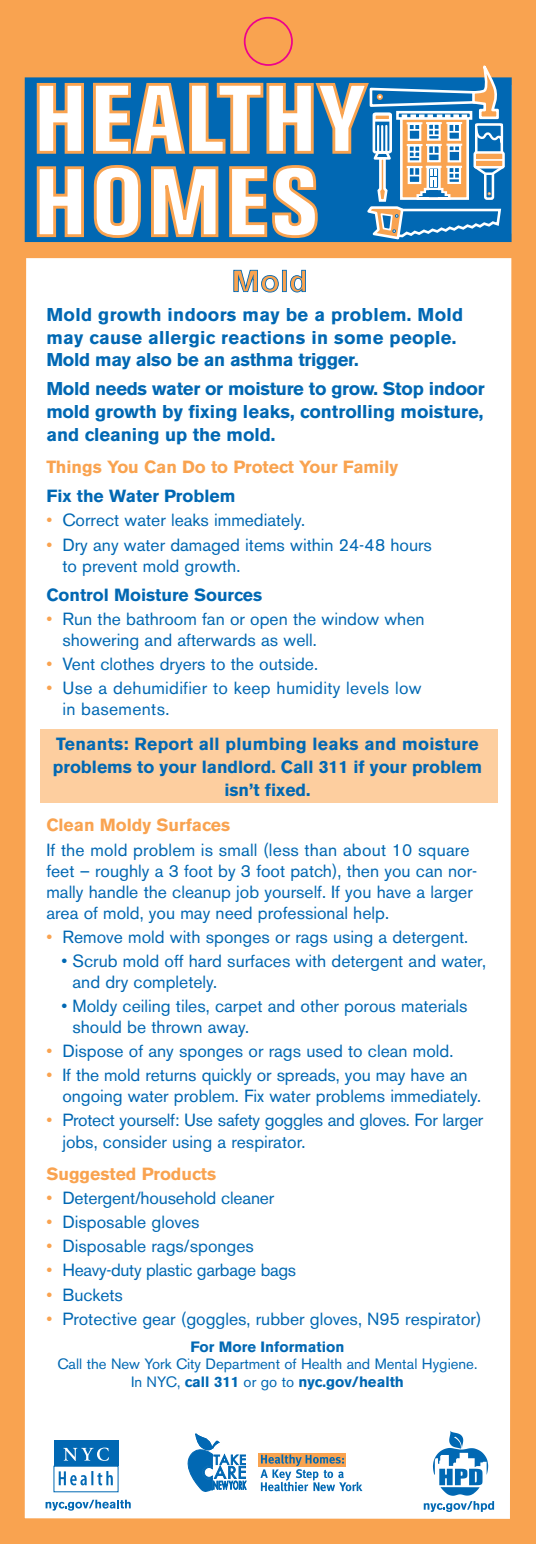
<style>
.page{position:relative;width:536px;height:1544px;background:#fff}
.page>*{position:absolute;margin:0;border:0;box-sizing:border-box;transform-origin:0 0}
.t1{font:700 18.38px/22.8px "Akzidenz Grotesk BE";color:#0168b3}
.t2{font:17.5px/21px "Akzidenz Grotesk BE";color:#0168b3}
.t3{font:700 17.5px/22.8px "Akzidenz Grotesk BE";color:#0168b3;text-align:center}
.t4{font:17.5px/21px "Akzidenz Grotesk BE";letter-spacing:-.02em;color:#0168b3}
.t5{font:700 17.5px "Akzidenz Grotesk BE";color:#f9a350}
.t6{font:14.88px/17.5px "Akzidenz Grotesk BE";color:#0168b3;text-align:center}
.t7{font:700 14.88px "Akzidenz Grotesk BE";color:#0168b3}
.s1{color:#f9a350}
.s2{font-weight:700}
</style>
<div class="page">
<div style="left:0;top:0;width:536px;height:1543px;background:#f9a350"></div>
<div style="left:24px;top:47px;width:488px;height:1472px;background:#fff"></div>
<div style="left:5px;top:234px;width:528px;height:24px;background:#f9a350"></div>
<div style="left:52px;top:1438px;width:68px;height:55px;background:#fff"></div>
<div style="left:54px;top:1440px;width:64px;height:26px;background:#0168b3"></div>
<svg style="left:63px;top:1447px;width:46px;height:14px"></svg>
<div style="left:54px;top:1465px;width:64px;height:27px;border:1px solid #0168b3"></div>
<svg style="left:59px;top:1471px;width:54px;height:15px"></svg>
<svg style="left:188px;top:1433px;width:58px;height:60px;background:#8ab9db"></svg>
<div style="left:258px;top:1453px;width:88px;height:14px;background:#f9a350"></div>
<svg style="left:260px;top:1454px;width:102px;height:37px"></svg>
<div style="left:25px;top:77px;width:486px;height:165px;background:#0168b3"></div>
<svg style="left:36px;top:83px;width:48px;height:71px;background:#d4ccc1"></svg>
<svg style="left:36px;top:166px;width:48px;height:72px;background:#d1cbc1"></svg>
<svg style="left:91px;top:67px;width:420px;height:173px"></svg>
<svg style="left:432px;top:1430px;width:56px;height:65px;background:#98c2e0"></svg>
<svg style="left:46px;top:1499px;width:85px;height:11px"></svg>
<svg style="left:423px;top:1501px;width:71px;height:11px"></svg>
<div style="left:244px;top:17px;width:49px;height:49px;border:2px solid #ed028c;border-radius:50%"></div>
<div style="left:40px;top:730px;width:457px;height:73px;background:#fdce9f"></div>
<svg style="left:233px;top:270px;width:73px;height:22px"></svg>
<p class="t1" style="left:46px;top:305px;width:418px">Mold growth indoors may be a problem. Mold may cause allergic reactions in some people.<br>Mold may also be an asthma trigger.</p>
<p class="t1" style="left:46px;top:379px;width:439px;text-align:justify">Mold needs water or moisture to grow. Stop indoor mold growth by fixing leaks, controlling moisture, and cleaning up the mold.</p>
<p class="t5" style="left:46px;top:461px;width:353px">Things You Can Do to Protect Your Family</p>
<p class="t3" style="left:46px;top:486px;width:190px">Fix the Water Problem</p>
<p class="t2" style="left:46px;top:511px;width:260px"><span class="s1">•</span> Correct water leaks immediately.</p>
<p class="t2" style="left:62px;top:536px;width:371px;text-indent:-16px"><span class="s1">•</span> Dry any water damaged items within 24-48 hours to prevent mold growth.</p>
<p class="t3" style="left:46px;top:585px;width:217px">Control Moisture Sources</p>
<p class="t2" style="left:62px;top:610px;width:363px;text-indent:-16px"><span class="s1">•</span> Run the bathroom fan or open the window when showering and afterwards as well.</p>
<p class="t2" style="left:46px;top:655px;width:273px"><span class="s1">•</span> Vent clothes dryers to the outside.</p>
<p class="t2" style="left:62px;top:679px;width:360px;text-indent:-16px"><span class="s1">•</span> Use a dehumidifier to keep humidity levels low in basements.</p>
<p class="t3" style="left:53px;top:734px;width:430px">Tenants: Report all plumbing leaks and moisture problems to your landlord. Call 311 if your problem isn’t fixed.</p>
<p class="t5" style="left:46px;top:819px;width:185px">Clean Moldy Surfaces</p>
<p class="t2" style="left:46px;top:840px;width:432px">If the mold problem is small (less than about 10 square feet – roughly a 3 foot by 3 foot patch), then you can nor&shy;mally handle the cleanup job yourself. If you have a larger area of mold, you may need professional help.</p>
<p class="t2" style="left:46px;top:928px;width:423px"><span class="s1">•</span> Remove mold with sponges or rags using a detergent.</p>
<p class="t2" style="left:72px;top:952px;width:415px;text-indent:-11px">• Scrub mold off hard surfaces with detergent and water, and dry completely.</p>
<p class="t2" style="left:72px;top:997px;width:396px;text-indent:-11px">• Moldy ceiling tiles, carpet and other porous materials should be thrown away.</p>
<p class="t2" style="left:46px;top:1042px;width:408px"><span class="s1">•</span> Dispose of any sponges or rags used to clean mold.</p>
<p class="t2" style="left:62px;top:1066px;width:420px;text-indent:-16px"><span class="s1">•</span> If the mold returns quickly or spreads, you may have an ongoing water problem. Fix water problems immediately.</p>
<p class="t4" style="left:62px;top:1111px;width:422px;text-indent:-16px"><span class="s1">•</span> Protect yourself: Use safety goggles and gloves. For larger jobs, consider using a respirator.</p>
<p class="t5" style="left:46px;top:1167px;width:171px">Suggested Products</p>
<p class="t2" style="left:46px;top:1189px;width:229px"><span class="s1">•</span> Detergent/household cleaner</p>
<p class="t2" style="left:46px;top:1213px;width:155px"><span class="s1">•</span> Disposable gloves</p>
<p class="t2" style="left:46px;top:1237px;width:209px"><span class="s1">•</span> Disposable rags/sponges</p>
<p class="t4" style="left:46px;top:1261px;width:251px"><span class="s1">•</span> Heavy-duty plastic garbage bags</p>
<p class="t2" style="left:46px;top:1285px;width:78px"><span class="s1">•</span> Buckets</p>
<p class="t2" style="left:46px;top:1309px;width:436px"><span class="s1">•</span> Protective gear (goggles, rubber gloves, N95 respirator)</p>
<p class="t7" style="left:190px;top:1341px;width:155px">For More Information</p>
<p class="t6" style="left:57px;top:1356px;width:421px">Call the New York City Department of Health and Mental Hygiene.<br>In NYC, <span class="s2">call 311</span> or go to <span class="s2">nyc.gov/health</span></p>
</div>
